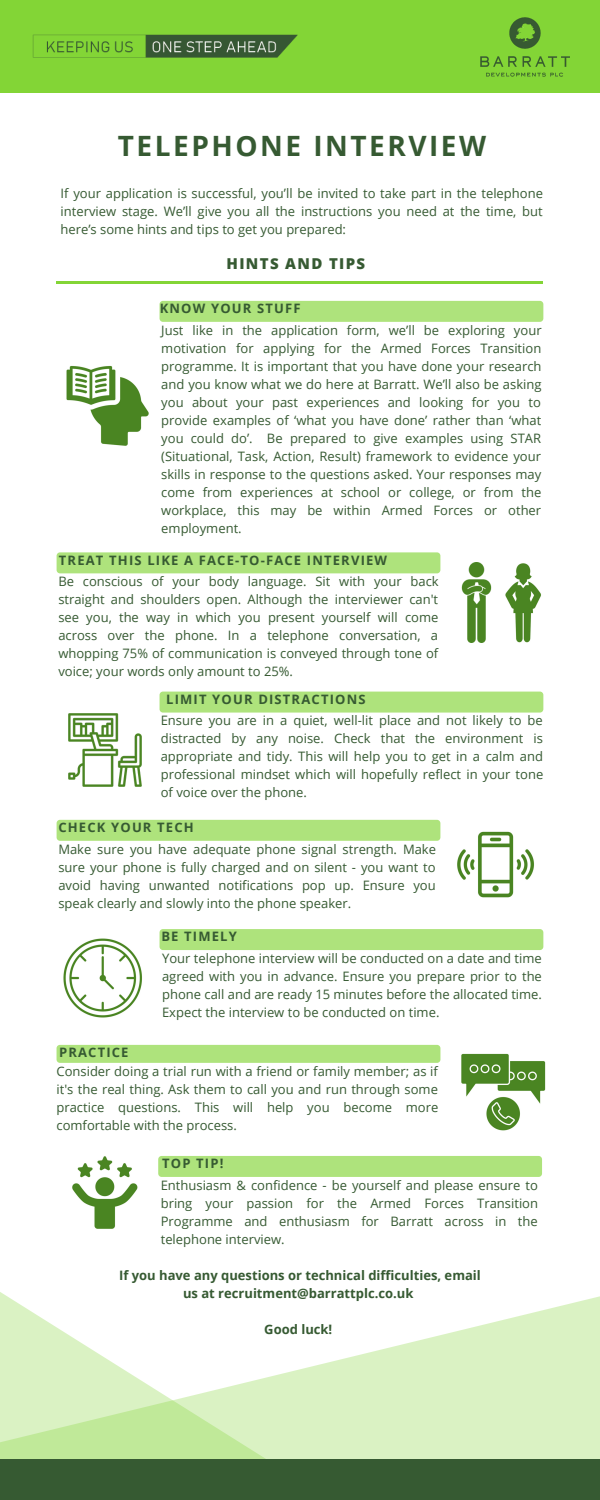
<style>
.page{position:relative;width:600px;height:1500px;background:#fff}
.page>*{position:absolute;margin:0;border:0;box-sizing:border-box;transform-origin:0 0}
.t1{font:700 28px "Open Sans";letter-spacing:.09em;color:#365a32}
.t2{font:800 15px "Open Sans";letter-spacing:.09em;color:#365a32}
.t3{font:13px/18px "Open Sans";color:#365a32;text-align:justify}
.t4{font:700 13px "Open Sans";letter-spacing:.09em;color:#365a32}
.t5{font:700 13px/18px "Open Sans";color:#365a32;text-align:center}
</style>
<div class="page">
<div style="left:0;top:0;width:600px;height:93px;background:#83d536"></div>
<img style="left:480px;top:17px;width:90px;height:60px">
<svg style="left:0;top:1156px;width:600px;height:303px"></svg>
<div style="left:0;top:1459px;width:600px;height:41px;background:#365a32"></div>
<img style="left:32px;top:34px;width:266px;height:24px">
<hr style="left:56px;top:281px;width:487px;height:2px;background:#83d536">
<div style="left:160px;top:301px;width:383px;height:21px;background:#aee37c;border-radius:3px"></div>
<div style="left:57px;top:552px;width:383px;height:21px;background:#aee37c;border-radius:3px"></div>
<img style="left:516px;top:563px;width:25px;height:79px">
<img style="left:437px;top:563px;width:79px;height:79px">
<div style="left:160px;top:692px;width:383px;height:21px;background:#aee37c;border-radius:3px"></div>
<img style="left:68px;top:713px;width:74px;height:74px">
<div style="left:57px;top:820px;width:383px;height:21px;background:#aee37c;border-radius:3px"></div>
<div style="left:160px;top:929px;width:383px;height:21px;background:#aee37c;border-radius:3px"></div>
<img style="left:63px;top:938px;width:79px;height:79px">
<div style="left:57px;top:1045px;width:383px;height:18px;background:#aee37c;border-radius:3px"></div>
<img style="left:66px;top:366px;width:83px;height:80px">
<div style="left:158px;top:1156px;width:384px;height:21px;background:#aee37c;border-radius:3px"></div>
<img style="left:70px;top:1156px;width:69px;height:75px">
<img style="left:457px;top:831px;width:77px;height:67px">
<img style="left:461px;top:1053px;width:85px;height:78px">
<p class="t1" style="left:118px;top:126px;width:370px">TELEPHONE INTERVIEW</p>
<p class="t3" style="left:61px;top:184px;width:484px">If your application is successful, you’ll be invited to take part in the telephone interview stage. We’ll give you all the instructions you need at the time, but here’s some hints and tips to get you prepared:</p>
<p class="t2" style="left:227px;top:253px;width:140px">HINTS AND TIPS</p>
<p class="t4" style="left:160px;top:299px;width:142px">KNOW YOUR STUFF</p>
<p class="t3" style="left:161px;top:321px;width:382px">Just like in the application form, we’ll be exploring your motivation for applying for the Armed Forces Transition programme. It is important that you have done your research and you know what we do here at Barratt. We’ll also be asking you about your past experiences and looking for you to provide examples of ‘what you have done’ rather than ‘what you could do’. Be prepared to give examples using STAR (Situational, Task, Action, Result) framework to evidence your skills in response to the questions asked. Your responses may come from experiences at school or college, or from the workplace, this may be within Armed Forces or other employment.</p>
<p class="t4" style="left:59px;top:551px;width:330px">TREAT THIS LIKE A FACE-TO-FACE INTERVIEW</p>
<p class="t3" style="left:58px;top:572px;width:382px">Be conscious of your body language. Sit with your back straight and shoulders open. Although the interviewer can't see you, the way in which you present yourself will come across over the phone. In a telephone conversation, a whopping 75% of communication is conveyed through tone of voice; your words only amount to 25%.</p>
<p class="t3" style="left:161px;top:711px;width:384px">Ensure you are in a quiet, well-lit place and not likely to be distracted by any noise. Check that the environment is appropriate and tidy. This will help you to get in a calm and professional mindset which will hopefully reflect in your tone of voice over the phone.</p>
<p class="t4" style="left:166px;top:690px;width:201px">LIMIT YOUR DISTRACTIONS</p>
<p class="t4" style="left:58px;top:818px;width:137px">CHECK YOUR TECH</p>
<p class="t3" style="left:58px;top:840px;width:379px">Make sure you have adequate phone signal strength. Make sure your phone is fully charged and on silent - you want to avoid having unwanted notifications pop up. Ensure you speak clearly and slowly into the phone speaker.</p>
<p class="t4" style="left:59px;top:1043px;width:71px">PRACTICE</p>
<p class="t4" style="left:161px;top:928px;width:77px">BE TIMELY</p>
<p class="t3" style="left:162px;top:949px;width:381px">Your telephone interview will be conducted on a date and time agreed with you in advance. Ensure you prepare prior to the phone call and are ready 15 minutes before the allocated time.<br>Expect the interview to be conducted on time.</p>
<p class="t3" style="left:56px;top:1062px;width:383px">Consider doing a trial run with a friend or family member; as if it's the real thing. Ask them to call you and run through some practice questions. This will help you become more comfortable with the process.</p>
<p class="t4" style="left:162px;top:1154px;width:63px">TOP TIP!</p>
<p class="t3" style="left:161px;top:1176px;width:379px">Enthusiasm &amp; confidence - be yourself and please ensure to bring your passion for the Armed Forces Transition Programme and enthusiasm for Barratt across in the telephone interview.</p>
<p class="t5" style="left:119px;top:1266px;width:363px">If you have any questions or technical difficulties, email us at recruitment@barrattplc.co.uk</p>
<p class="t5" style="left:264px;top:1320px;width:70px">Good luck!</p>
</div>
